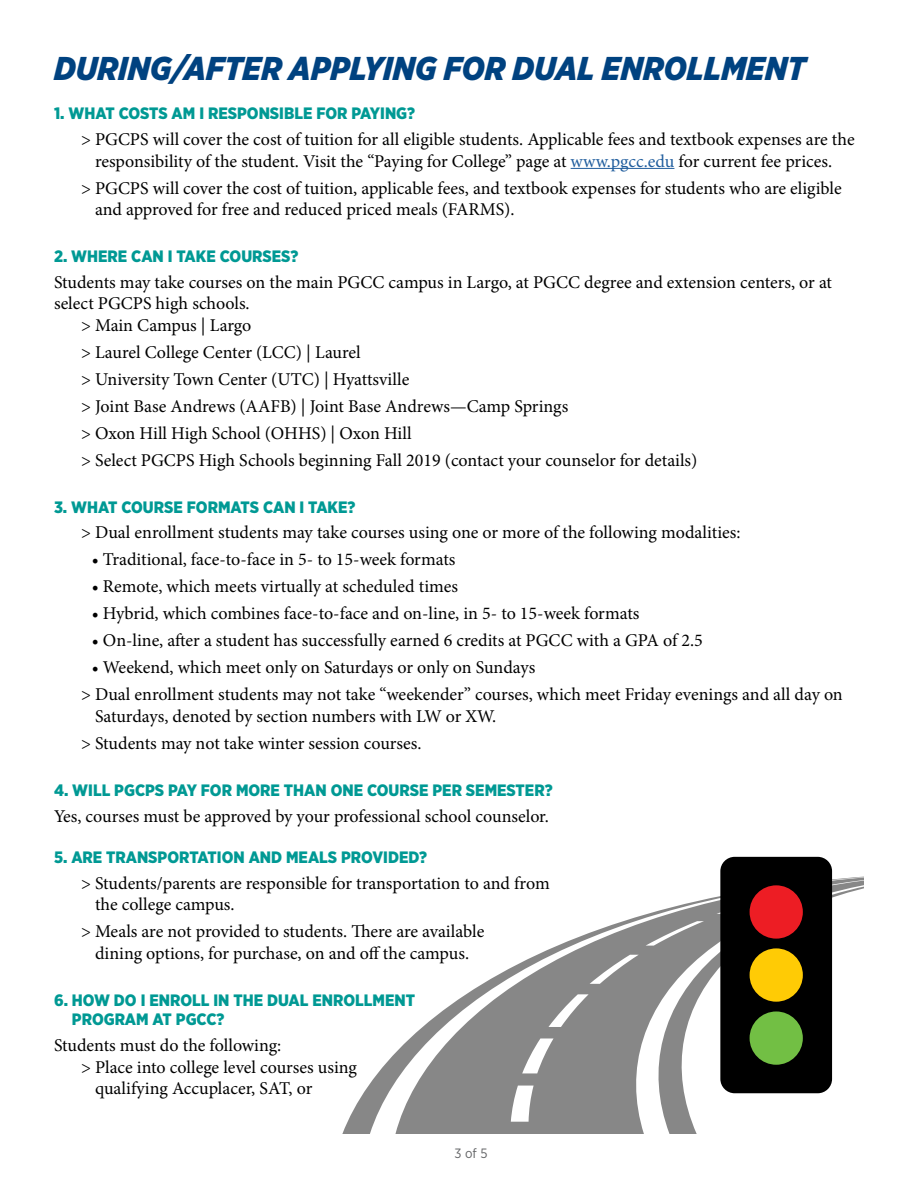
<style>
.page{position:relative;width:918px;height:1188px;background:#fff}
.page>*{position:absolute;margin:0;border:0;box-sizing:border-box;transform-origin:0 0}
.t1{font:italic 900 33px "Gotham Narrow";color:#004280}
.t2{font:18px/27px "Minion Pro";color:#000}
.t3{font:900 16.5px/19.8px "Gotham Narrow";color:#009994}
.t4{font:13.5px "Gotham Narrow";color:#636466}
.s1{color:#215e9e}
</style>
<div class="page">
<hr style="left:571px;top:168px;width:103px;height:1px;background:#215e9e">
<svg style="left:342px;top:1084px;width:28px;height:50px"></svg>
<svg style="left:370px;top:873px;width:494px;height:261px"></svg>
<div style="left:720px;top:857px;width:112px;height:236px;background:#000;border-radius:14px"></div>
<div style="left:750px;top:885px;width:53px;height:54px;background:#ed1d24;border-radius:50%"></div>
<div style="left:750px;top:948px;width:53px;height:54px;background:#ffcb05;border-radius:50%"></div>
<div style="left:750px;top:1011px;width:53px;height:54px;background:#72bf44;border-radius:50%"></div>
<h1 class="t1" style="left:54px;top:49px;width:753px">DURING/AFTER APPLYING FOR DUAL ENROLLMENT</h1>
<p class="t3" style="left:54px;top:103px;width:363px">1. WHAT COSTS AM I RESPONSIBLE FOR PAYING?</p>
<p class="t2" style="left:81px;top:129px;width:775px;line-height:21.6px;text-align:center">&gt; PGCPS will cover the cost of tuition for all eligible students. Applicable fees and textbook expenses are the responsibility of the student. Visit the “Paying for College” page at <span class="s1">www.pgcc.edu</span> for current fee prices.</p>
<p class="t2" style="left:95px;top:177px;width:748px;line-height:21.6px;text-indent:-14px">&gt; PGCPS will cover the cost of tuition, applicable fees, and textbook expenses for students who are eligible and approved for free and reduced priced meals (FARMS).</p>
<p class="t3" style="left:54px;top:246px;width:246px">2. WHERE CAN I TAKE COURSES?</p>
<p class="t2" style="left:54px;top:269px;width:780px">Students may take courses on the main PGCC campus in Largo, at PGCC degree and extension centers, or at</p>
<p class="t2" style="left:54px;top:290px;width:197px">select PGCPS high schools.</p>
<p class="t2" style="left:81px;top:312px;width:172px">&gt; Main Campus | Largo</p>
<p class="t2" style="left:81px;top:339px;width:618px">&gt; Laurel College Center (LCC) | Laurel<br>&gt; University Town Center (UTC) | Hyattsville<br>&gt; Joint Base Andrews (AAFB) | Joint Base Andrews—Camp Springs<br>&gt; Oxon Hill High School (OHHS) | Oxon Hill<br>&gt; Select PGCPS High Schools beginning Fall 2019 (contact your counselor for details)</p>
<p class="t3" style="left:54px;top:497px;width:303px">3. WHAT COURSE FORMATS CAN I TAKE?</p>
<p class="t2" style="left:81px;top:519px;width:661px">&gt; Dual enrollment students may take courses using one or more of the following modalities:</p>
<p class="t2" style="left:92px;top:546px;width:365px">• Traditional, face-to-face in 5- to 15-week formats</p>
<p class="t2" style="left:92px;top:573px;width:368px">• Remote, which meets virtually at scheduled times</p>
<p class="t2" style="left:92px;top:600px;width:549px">• Hybrid, which combines face-to-face and on-line, in 5- to 15-week formats</p>
<p class="t2" style="left:92px;top:627px;width:613px">• On-line, after a student has successfully earned 6 credits at PGCC with a GPA of 2.5</p>
<p class="t2" style="left:81px;top:654px;width:763px;text-indent:11px">• Weekend, which meet only on Saturdays or only on Sundays<br>&gt; Dual enrollment students may not take “weekender” courses, which meet Friday evenings and all day on</p>
<p class="t2" style="left:81px;top:703px;width:417px;text-indent:14px">Saturdays, denoted by section numbers with LW or XW. &gt; Students may not take winter session courses.</p>
<p class="t3" style="left:54px;top:780px;width:500px">4. WILL PGCPS PAY FOR MORE THAN ONE COURSE PER SEMESTER?</p>
<p class="t2" style="left:54px;top:802px;width:496px">Yes, courses must be approved by your professional school counselor.</p>
<p class="t3" style="left:54px;top:847px;width:375px">5. ARE TRANSPORTATION AND MEALS PROVIDED?</p>
<p class="t2" style="left:95px;top:872px;width:456px;line-height:21.6px;text-indent:-14px">&gt; Students/parents are responsible for transportation to and from the college campus.</p>
<p class="t2" style="left:81px;top:921px;width:405px;line-height:21.6px;text-align:center">&gt; Meals are not provided to students. There are available dining options, for purchase, on and off the campus.</p>
<p class="t3" style="left:72px;top:990px;width:345px;text-indent:-18px">6. HOW DO I ENROLL IN THE DUAL ENROLLMENT<br>PROGRAM AT PGCC?</p>
<p class="t2" style="left:54px;top:1032px;width:229px">Students must do the following:</p>
<p class="t2" style="left:81px;top:1054px;width:277px">&gt; Place into college level courses using</p>
<p class="t2" style="left:95px;top:1075px;width:219px">qualifying Accuplacer, SAT, or</p>
<p class="t4" style="left:455px;top:1145px;width:34px">3 of 5</p>
</div>
